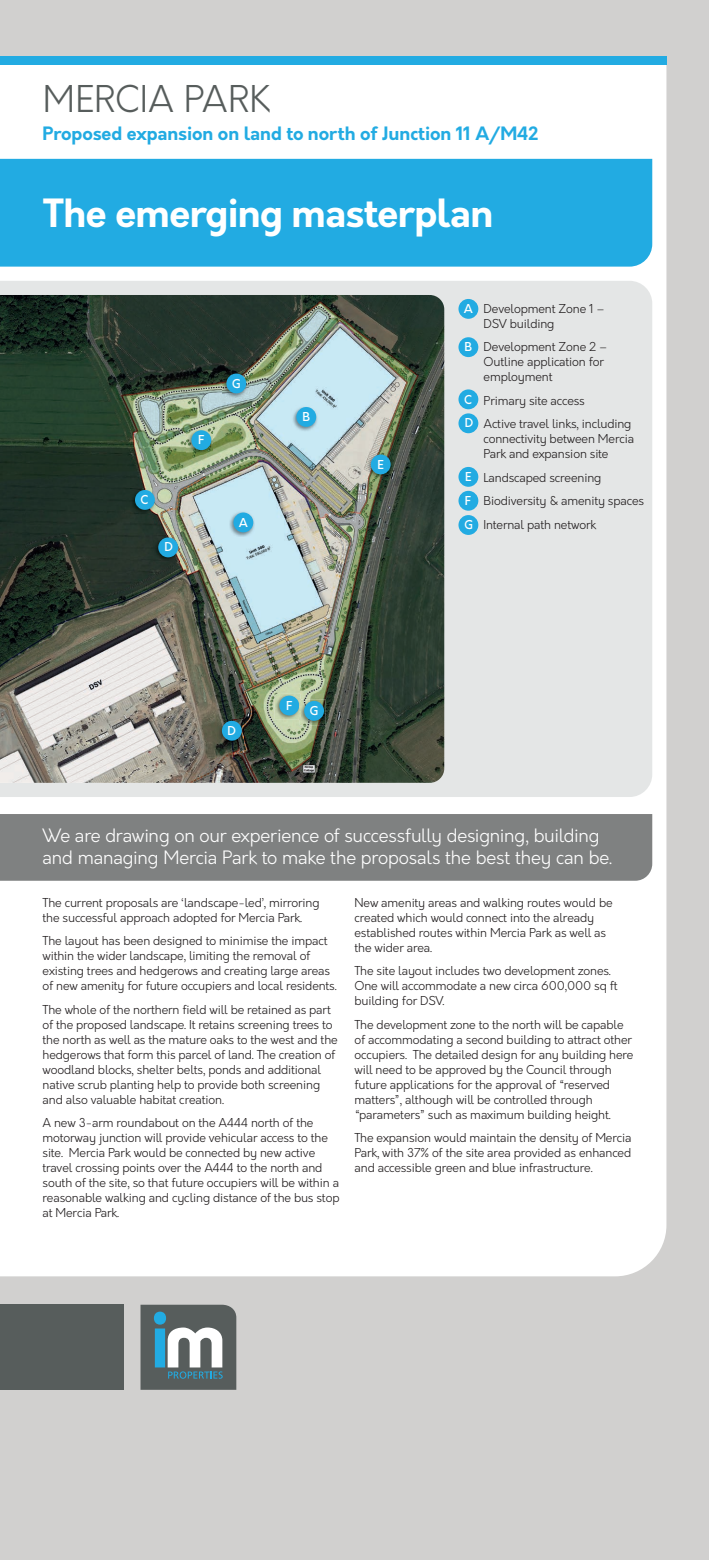
<style>
.page{position:relative;width:709px;height:1560px;background:#fff}
.page>*{position:absolute;margin:0;border:0;box-sizing:border-box;transform-origin:0 0}
.t1{font:700 38px "Orkney";letter-spacing:-.015em;color:#fff}
.t2{font:300 36px "Orkney";letter-spacing:.005em;color:#575d5c}
.t3{font:300 18px/22px "Orkney";letter-spacing:-.015em;color:#fff}
.t4{font:700 18px "Orkney";color:#22abe2}
.t5{font:300 12px/15px "Orkney";letter-spacing:-.01em;color:#231f20}
.t6{font:500 12px/23.9px "Orkney";color:#fff}
</style>
<div class="page">
<div style="left:0;top:0;width:709px;height:1559px;background:#d1d0cf"></div>
<div style="left:0;top:65px;width:666px;height:1211px;background:#fff"></div>
<div style="left:0;top:57px;width:666px;height:8px;background:#22abe2"></div>
<svg style="left:140px;top:1304px;width:96px;height:85px;background:#728286"></svg>
<div style="left:0;top:1304px;width:124px;height:85px;background:#575d5c"></div>
<div style="left:0;top:281px;width:652px;height:516px;background:#e4e6e6"></div>
<img style="left:0;top:295px;width:444px;height:487px">
<div style="left:0;top:159px;width:652px;height:107px;background:#22abe2"></div>
<div style="left:0;top:814px;width:652px;height:66px;background:#7f8181"></div>
<img style="left:229px;top:511px;width:26px;height:25px">
<div style="left:233px;top:512px;width:20px;height:20px;background:#22abe2;border-radius:50%"></div>
<img style="left:292px;top:405px;width:26px;height:26px">
<div style="left:296px;top:407px;width:20px;height:20px;background:#22abe2;border-radius:50%"></div>
<img style="left:131px;top:488px;width:26px;height:26px">
<div style="left:135px;top:490px;width:20px;height:20px;background:#22abe2;border-radius:50%"></div>
<img style="left:154px;top:535px;width:26px;height:26px">
<div style="left:158px;top:537px;width:20px;height:20px;background:#22abe2;border-radius:50%"></div>
<img style="left:217px;top:719px;width:26px;height:26px">
<div style="left:222px;top:720px;width:20px;height:20px;background:#22abe2;border-radius:50%"></div>
<img style="left:275px;top:693px;width:26px;height:26px">
<div style="left:279px;top:695px;width:20px;height:20px;background:#22abe2;border-radius:50%"></div>
<img style="left:366px;top:453px;width:26px;height:25px">
<div style="left:371px;top:454px;width:19px;height:20px;background:#22abe2;border-radius:50%"></div>
<img style="left:300px;top:699px;width:26px;height:26px">
<svg style="left:300px;top:699px;width:1px;height:20px"></svg>
<div style="left:304px;top:701px;width:20px;height:19px;background:#22abe2;border-radius:50%"></div>
<div style="left:458px;top:299px;width:20px;height:20px;background:#22abe2;border-radius:50%"></div>
<div style="left:458px;top:337px;width:20px;height:20px;background:#22abe2;border-radius:50%"></div>
<div style="left:458px;top:389px;width:20px;height:20px;background:#22abe2;border-radius:50%"></div>
<div style="left:458px;top:413px;width:20px;height:20px;background:#22abe2;border-radius:50%"></div>
<div style="left:458px;top:467px;width:20px;height:20px;background:#22abe2;border-radius:50%"></div>
<div style="left:458px;top:491px;width:20px;height:19px;background:#22abe2;border-radius:50%"></div>
<div style="left:458px;top:515px;width:20px;height:20px;background:#22abe2;border-radius:50%"></div>
<img style="left:222px;top:372px;width:26px;height:26px">
<div style="left:226px;top:373px;width:20px;height:20px;background:#22abe2;border-radius:50%"></div>
<img style="left:187px;top:428px;width:26px;height:26px">
<div style="left:191px;top:430px;width:20px;height:20px;background:#22abe2;border-radius:50%"></div>
<h2 class="t2" style="left:43px;top:76px;width:230px">MERCIA PARK</h2>
<h3 class="t4" style="left:43px;top:121px;width:497px">Proposed expansion on land to north of Junction 11 A/M42</h3>
<h1 class="t1" style="left:43px;top:187px;width:452px">The emerging masterplan</h1>
<p class="t6" style="left:140px;top:488px;width:9px">C</p>
<p class="t6" style="left:164px;top:535px;width:10px">D</p>
<p class="t6" style="left:198px;top:428px;width:8px">F</p>
<p class="t6" style="left:232px;top:371px;width:10px">G</p>
<p class="t6" style="left:239px;top:510px;width:11px">A</p>
<p class="t6" style="left:302px;top:405px;width:9px">B</p>
<p class="t6" style="left:227px;top:718px;width:10px">D</p>
<p class="t6" style="left:286px;top:693px;width:8px">F</p>
<p class="t6" style="left:309px;top:699px;width:10px">G</p>
<p class="t6" style="left:377px;top:452px;width:8px">E</p>
<p class="t6" style="left:464px;top:296px;width:11px">A</p>
<p class="t6" style="left:464px;top:335px;width:9px">B</p>
<p class="t6" style="left:464px;top:388px;width:11px">C<br>D</p>
<p class="t6" style="left:464px;top:465px;width:10px">E<br>F<br>G</p>
<p class="t5" style="left:483px;top:301px;width:123px">Development Zone 1 –<br>DSV building</p>
<p class="t5" style="left:483px;top:339px;width:125px">Development Zone 2 –<br>Outline application for employment</p>
<p class="t5" style="left:483px;top:388px;width:149px;line-height:23.5px">Primary site access<br>Active travel links, including</p>
<p class="t5" style="left:483px;top:431px;width:152px">connectivity between Mercia<br>Park and expansion site</p>
<p class="t5" style="left:483px;top:465px;width:162px;line-height:23.5px">Landscaped screening<br>Biodiversity &amp; amenity spaces<br>Internal path network</p>
<h3 class="t3" style="left:43px;top:824px;width:571px">We are drawing on our experience of successfully designing, building and managing Mercia Park to make the proposals the best they can be.</h3>
<p class="t5" style="left:43px;top:895px;width:279px">The current proposals are ‘landscape-led’, mirroring the successful approach adopted for Mercia Park.</p>
<p class="t5" style="left:43px;top:933px;width:296px">The layout has been designed to minimise the impact within the wider landscape, limiting the removal of existing trees and hedgerows and creating large areas of new amenity for future occupiers and local residents.</p>
<p class="t5" style="left:43px;top:1002px;width:297px">The whole of the northern field will be retained as part of the proposed landscape. It retains screening trees to the north as well as the mature oaks to the west and the hedgerows that form this parcel of land. The creation of woodland blocks, shelter belts, ponds and additional native scrub planting help to provide both screening and also valuable habitat creation.</p>
<p class="t5" style="left:43px;top:1115px;width:298px">A new 3-arm roundabout on the A444 north of the motorway junction will provide vehicular access to the site. Mercia Park would be connected by new active travel crossing points over the A444 to the north and south of the site, so that future occupiers will be within a reasonable walking and cycling distance of the bus stop at Mercia Park.</p>
<p class="t5" style="left:354px;top:895px;width:260px">New amenity areas and walking routes would be created which would connect into the already established routes within Mercia Park as well as the wider area.</p>
<p class="t5" style="left:354px;top:963px;width:265px">The site layout includes two development zones.<br>One will accommodate a new circa 600,000 sq ft building for DSV.</p>
<p class="t5" style="left:354px;top:1017px;width:280px">The development zone to the north will be capable of accommodating a second building to attract other occupiers. The detailed design for any building here will need to be approved by the Council through future applications for the approval of “reserved matters”, although will be controlled through “parameters” such as maximum building height.</p>
<p class="t5" style="left:354px;top:1130px;width:278px;text-align:justify">The expansion would maintain the density of Mercia Park, with 37% of the site area provided as enhanced and accessible green and blue infrastructure.</p>
</div>
